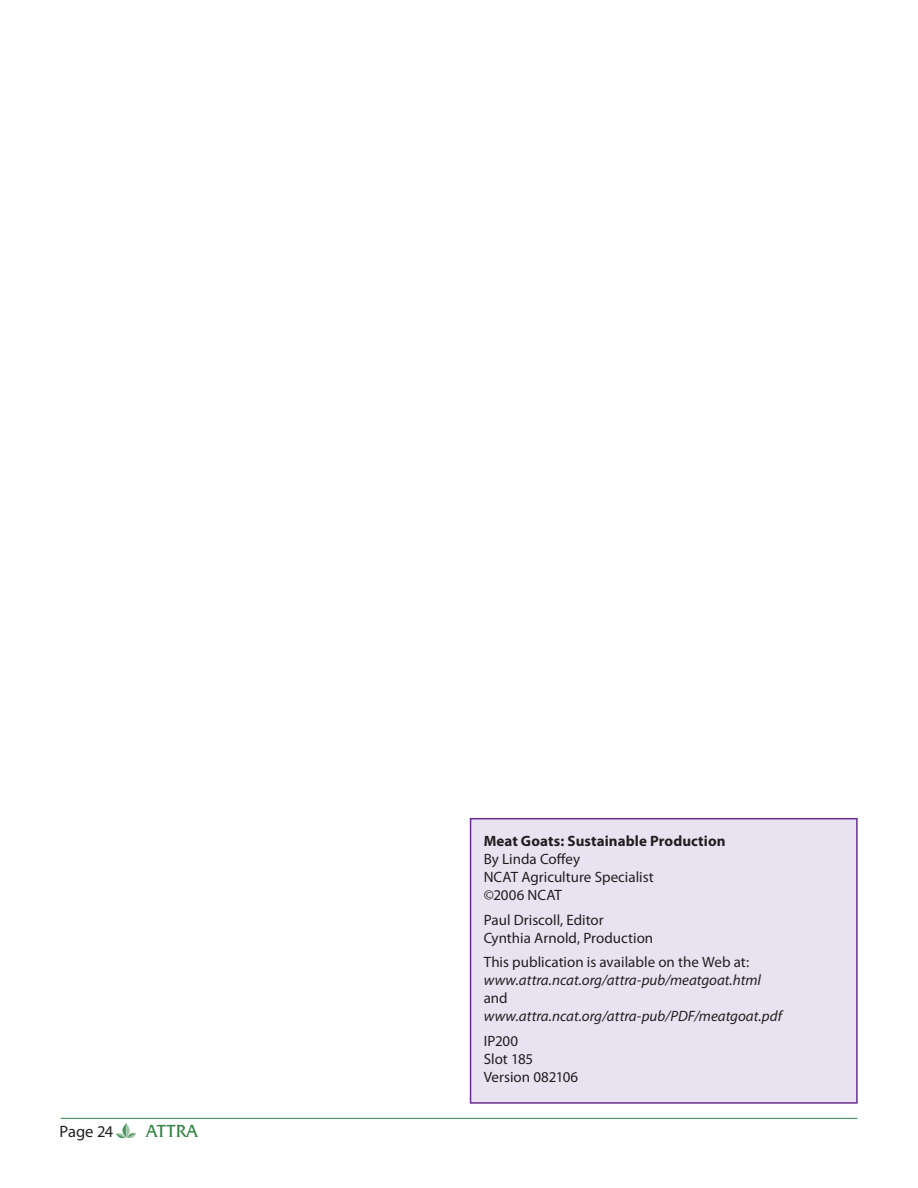
<style>
.page{position:relative;width:918px;height:1188px;background:#fff}
.page>*{position:absolute;margin:0;border:0;box-sizing:border-box;transform-origin:0 0}
.t1{font:18px "Friz Quadrata IT Cby BT";letter-spacing:-.01em;color:#338445}
.t2{font:16.5px "Myriad Pro";letter-spacing:-.005em;color:#231f20}
.t3{font:15px/18px "Myriad Pro";color:#231f20}
.t4{font:italic 15px "Myriad Pro";color:#231f20}
.t5{font:700 15px "Myriad Pro";letter-spacing:.005em;color:#231f20}
</style>
<div class="page">
<div style="left:471px;top:819px;width:386px;height:284px;background:#e9e3f1"></div>
<div style="left:470px;top:818px;width:388px;height:286px;border:2px solid #6a2d91"></div>
<img style="left:116px;top:1123px;width:20px;height:14px">
<hr style="left:61px;top:1118px;width:796px;height:1px;background:#338445">
<p class="t2" style="left:60px;top:1126px;width:55px">Page 24</p>
<p class="t1" style="left:146px;top:1120px;width:53px">ATTRA</p>
<p class="t5" style="left:484px;top:835px;width:243px">Meat Goats: Sustainable Production</p>
<p class="t3" style="left:484px;top:851px;width:171px">By Linda Coffey<br>NCAT Agriculture Specialist ©2006 NCAT</p>
<p class="t3" style="left:484px;top:912px;width:171px">Paul Driscoll, Editor<br>Cynthia Arnold, Production</p>
<p class="t3" style="left:484px;top:955px;width:267px">This publication is available on the Web at:</p>
<p class="t4" style="left:484px;top:975px;width:279px">www.attra.ncat.org/attra-pub/meatgoat.html</p>
<p class="t3" style="left:484px;top:991px;width:26px">and</p>
<p class="t4" style="left:484px;top:1011px;width:300px">www.attra.ncat.org/attra-pub/PDF/meatgoat.pdf</p>
<p class="t3" style="left:484px;top:1033px;width:96px">IP200<br>Slot 185<br>Version 082106</p>
</div>
